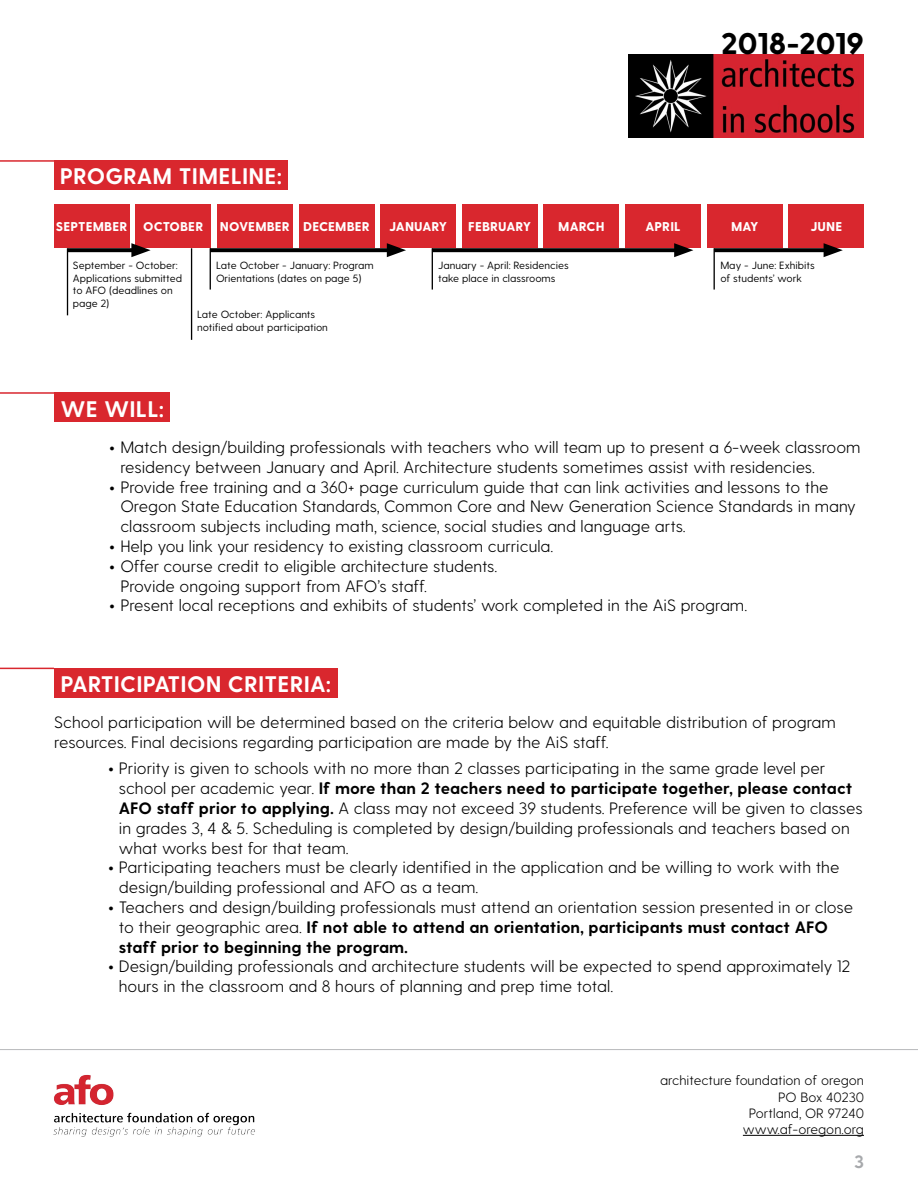
<style>
.page{position:relative;width:918px;height:1188px;background:#fff}
.page>*{position:absolute;margin:0;border:0;box-sizing:border-box;transform-origin:0 0}
.t1{font:800 30px "Greycliff CF";color:#000}
.t2{font:700 22.5px "Greycliff CF";letter-spacing:.01em;color:#fff}
.t3{font:700 18px "Greycliff CF";color:#a7a9ac}
.t4{font:300 16.5px/19.8px "Greycliff CF";color:#000}
.t5{font:300 13.5px "Greycliff CF";color:#000}
.t6{font:800 12.75px "Greycliff CF";letter-spacing:.01em;color:#fff}
.t7{font:10.5px/12.6px "Greycliff CF";color:#000}
.s1{font-weight:800}
.s2{font-weight:700}
</style>
<div class="page">
<img style="left:629px;top:54px;width:235px;height:83px">
<div style="left:54px;top:204px;width:75px;height:44px;background:#d9272e"></div>
<div style="left:54px;top:160px;width:233px;height:30px;background:#d9272e"></div>
<div style="left:136px;top:204px;width:75px;height:44px;background:#d9272e"></div>
<div style="left:217px;top:204px;width:76px;height:44px;background:#d9272e"></div>
<div style="left:299px;top:204px;width:75px;height:44px;background:#d9272e"></div>
<div style="left:381px;top:204px;width:75px;height:44px;background:#d9272e"></div>
<div style="left:462px;top:204px;width:75px;height:44px;background:#d9272e"></div>
<div style="left:544px;top:204px;width:75px;height:44px;background:#d9272e"></div>
<div style="left:625px;top:204px;width:76px;height:44px;background:#d9272e"></div>
<div style="left:707px;top:204px;width:75px;height:44px;background:#d9272e"></div>
<div style="left:789px;top:204px;width:75px;height:44px;background:#d9272e"></div>
<hr style="left:191px;top:248px;width:1px;height:92px;background:#000">
<hr style="left:67px;top:248px;width:1px;height:67px;background:#000">
<hr style="left:210px;top:248px;width:1px;height:42px;background:#000">
<hr style="left:432px;top:248px;width:1px;height:42px;background:#000">
<hr style="left:714px;top:248px;width:1px;height:42px;background:#000">
<svg style="left:68px;top:248px;width:63px;height:4px"></svg>
<svg style="left:131px;top:243px;width:20px;height:14px"></svg>
<svg style="left:210px;top:248px;width:177px;height:4px"></svg>
<svg style="left:387px;top:243px;width:19px;height:14px"></svg>
<svg style="left:432px;top:248px;width:242px;height:4px"></svg>
<svg style="left:674px;top:243px;width:19px;height:14px"></svg>
<svg style="left:714px;top:248px;width:110px;height:4px"></svg>
<svg style="left:824px;top:243px;width:19px;height:14px"></svg>
<div style="left:54px;top:392px;width:116px;height:30px;background:#d9272e"></div>
<hr style="left:0;top:392px;width:54px;height:2px;background:#d9272e">
<hr style="left:0;top:160px;width:54px;height:2px;background:#d9272e">
<div style="left:54px;top:668px;width:284px;height:29px;background:#d9272e"></div>
<hr style="left:0;top:668px;width:54px;height:1px;background:#d9272e">
<hr style="left:0;top:1049px;width:918px;height:1px;background:#b8babc">
<img style="left:53px;top:1074px;width:202px;height:63px">
<hr style="left:743px;top:1135px;width:121px;height:1px;background:#000">
<p class="t2" style="left:60px;top:163px;width:224px">PROGRAM TIMELINE:</p>
<p class="t1" style="left:721px;top:25px;width:144px">2018-2019</p>
<p class="t6" style="left:56px;top:218px;width:73px">SEPTEMBER</p>
<p class="t6" style="left:143px;top:218px;width:62px">OCTOBER</p>
<p class="t6" style="left:220px;top:218px;width:71px">NOVEMBER</p>
<p class="t6" style="left:303px;top:218px;width:68px">DECEMBER</p>
<p class="t6" style="left:389px;top:218px;width:60px">JANUARY</p>
<p class="t6" style="left:468px;top:218px;width:64px">FEBRUARY</p>
<p class="t6" style="left:558px;top:218px;width:48px">MARCH</p>
<p class="t6" style="left:646px;top:218px;width:37px">APRIL</p>
<p class="t6" style="left:731px;top:218px;width:29px">MAY</p>
<p class="t6" style="left:810px;top:218px;width:33px">JUNE</p>
<p class="t7" style="left:73px;top:260px;width:111px">September - October:<br>Applications submitted to AFO (deadlines on page 2)</p>
<p class="t7" style="left:216px;top:260px;width:159px">Late October - January: Program<br>Orientations (dates on page 5)</p>
<p class="t7" style="left:438px;top:260px;width:132px">January - April: Residencies</p>
<p class="t7" style="left:720px;top:260px;width:96px">May - June: Exhibits</p>
<p class="t7" style="left:720px;top:272px;width:83px">of students’ work</p>
<p class="t7" style="left:438px;top:272px;width:119px">take place in classrooms</p>
<p class="t7" style="left:197px;top:309px;width:132px">Late October: Applicants notified about participation</p>
<p class="t2" style="left:60px;top:395px;width:105px">WE WILL:</p>
<p class="t4" style="left:120px;top:438px;width:742px;text-indent:-11px"><span class="s1">•</span> Match design/building professionals with teachers who will team up to present a 6-week classroom residency between January and April. Architecture students sometimes assist with residencies.</p>
<p class="t4" style="left:120px;top:477px;width:737px;text-indent:-11px"><span class="s1">•</span> Provide free training and a 360+ page curriculum guide that can link activities and lessons to the<br>Oregon State Education Standards, Common Core and New Generation Science Standards in many classroom subjects including math, science, social studies and language arts.</p>
<p class="t4" style="left:109px;top:537px;width:446px"><span class="s1">•</span> Help you link your residency to existing classroom curricula.</p>
<p class="t4" style="left:109px;top:556px;width:389px"><span class="s1">•</span> Offer course credit to eligible architecture students.</p>
<p class="t4" style="left:120px;top:576px;width:308px">Provide ongoing support from AFO’s staff.</p>
<p class="t4" style="left:109px;top:596px;width:639px"><span class="s1">•</span> Present local receptions and exhibits of students’ work completed in the AiS program.</p>
<p class="t2" style="left:60px;top:671px;width:272px">PARTICIPATION CRITERIA:</p>
<p class="t4" style="left:54px;top:713px;width:783px">School participation will be determined based on the criteria below and equitable distribution of program resources. Final decisions regarding participation are made by the AiS staff.</p>
<p class="t4" style="left:119px;top:759px;width:745px;text-indent:-11px"><span class="s1">•</span> Priority is given to schools with no more than 2 classes participating in the same grade level per school per academic year. <span class="s2">If more than 2 teachers need to participate together, please contact AFO staff prior to applying.</span> A class may not exceed 39 students. Preference will be given to classes in grades 3, 4 &amp; 5. Scheduling is completed by design/building professionals and teachers based on what works best for that team.</p>
<p class="t4" style="left:119px;top:858px;width:722px;text-indent:-11px"><span class="s1">•</span> Participating teachers must be clearly identified in the application and be willing to work with the design/building professional and AFO as a team.</p>
<p class="t4" style="left:119px;top:898px;width:736px;text-indent:-11px"><span class="s1">•</span> Teachers and design/building professionals must attend an orientation session presented in or close to their geographic area. <span class="s2">If not able to attend an orientation, participants must contact AFO staff prior to beginning the program.</span></p>
<p class="t4" style="left:119px;top:957px;width:733px;text-indent:-11px"><span class="s1">•</span> Design/building professionals and architecture students will be expected to spend approximately 12 hours in the classroom and 8 hours of planning and prep time total.</p>
<p class="t5" style="left:660px;top:1073px;width:205px">architecture foundation of oregon</p>
<p class="t5" style="left:778px;top:1089px;width:87px">PO Box 40230</p>
<p class="t5" style="left:749px;top:1105px;width:117px">Portland, OR 97240</p>
<p class="t5" style="left:743px;top:1121px;width:123px">www.af-oregon.org</p>
<p class="t3" style="left:854px;top:1151px;width:11px">3</p>
</div>
